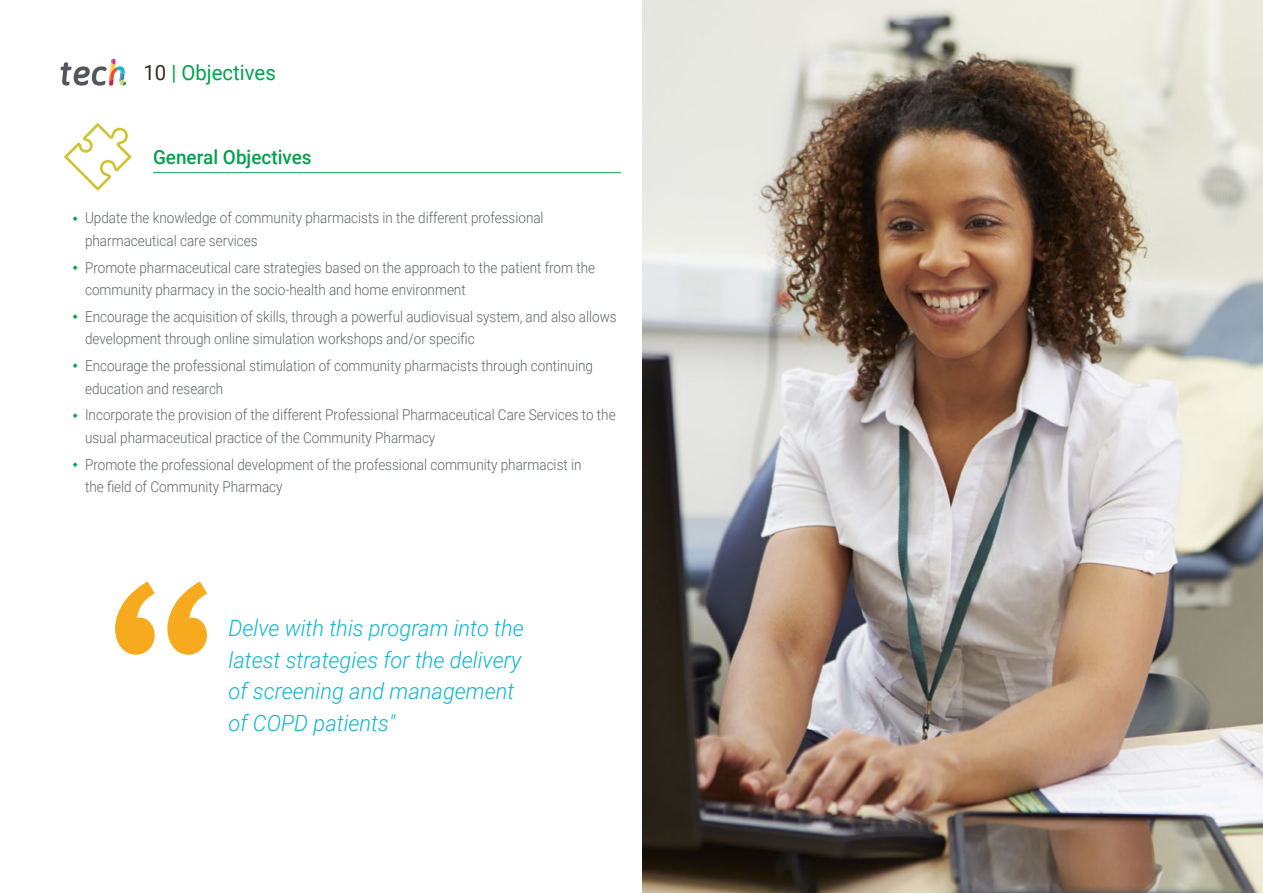
<style>
.page{position:relative;width:1263px;height:893px;background:#fff}
.page>*{position:absolute;margin:0;border:0;box-sizing:border-box;transform-origin:0 0}
.t1{font:italic 300 22.5px/31.5px "Roboto";color:#0fb6cf}
.t2{font:21px "Roboto";color:#04a14d}
.t3{font:500 19.5px "Roboto";color:#04a14d}
.t4{font:300 15px/22.5px "Roboto";color:#61646a;scale:.9 1}
.s1{color:#312e20}
</style>
<div class="page">
<hr style="left:153px;top:172px;width:468px;height:1px;background:#04a14d">
<svg style="left:64px;top:123px;width:68px;height:68px"></svg>
<svg style="left:115px;top:581px;width:92px;height:74px"></svg>
<img style="left:642px;top:0;width:621px;height:893px">
<svg style="left:61px;top:59px;width:65px;height:27px"></svg>
<h2 class="t2" style="left:144px;top:57px;width:134px"><span class="s1">10</span> | Objectives</h2>
<h3 class="t3" style="left:153px;top:144px;width:160px">General Objectives</h3>
<p class="t4" style="left:85px;top:206px;width:511px">Update the knowledge of community pharmacists in the different professional pharmaceutical care services</p>
<p class="t4" style="left:85px;top:255px;width:568px">Promote pharmaceutical care strategies based on the approach to the patient from the community pharmacy in the socio-health and home environment</p>
<p class="t4" style="left:85px;top:305px;width:592px">Encourage the acquisition of skills, through a powerful audiovisual system, and also allows development through online simulation workshops and/or specific</p>
<p class="t4" style="left:85px;top:354px;width:566px">Encourage the professional stimulation of community pharmacists through continuing education and research</p>
<p class="t4" style="left:85px;top:403px;width:591px">Incorporate the provision of the different Professional Pharmaceutical Care Services to the usual pharmaceutical practice of the Community Pharmacy</p>
<p class="t4" style="left:85px;top:452px;width:553px">Promote the professional development of the professional community pharmacist in the field of Community Pharmacy</p>
<h1 class="t1" style="left:228px;top:611px;width:297px">Delve with this program into the latest strategies for the delivery of screening and management of COPD patients"</h1>
</div>
